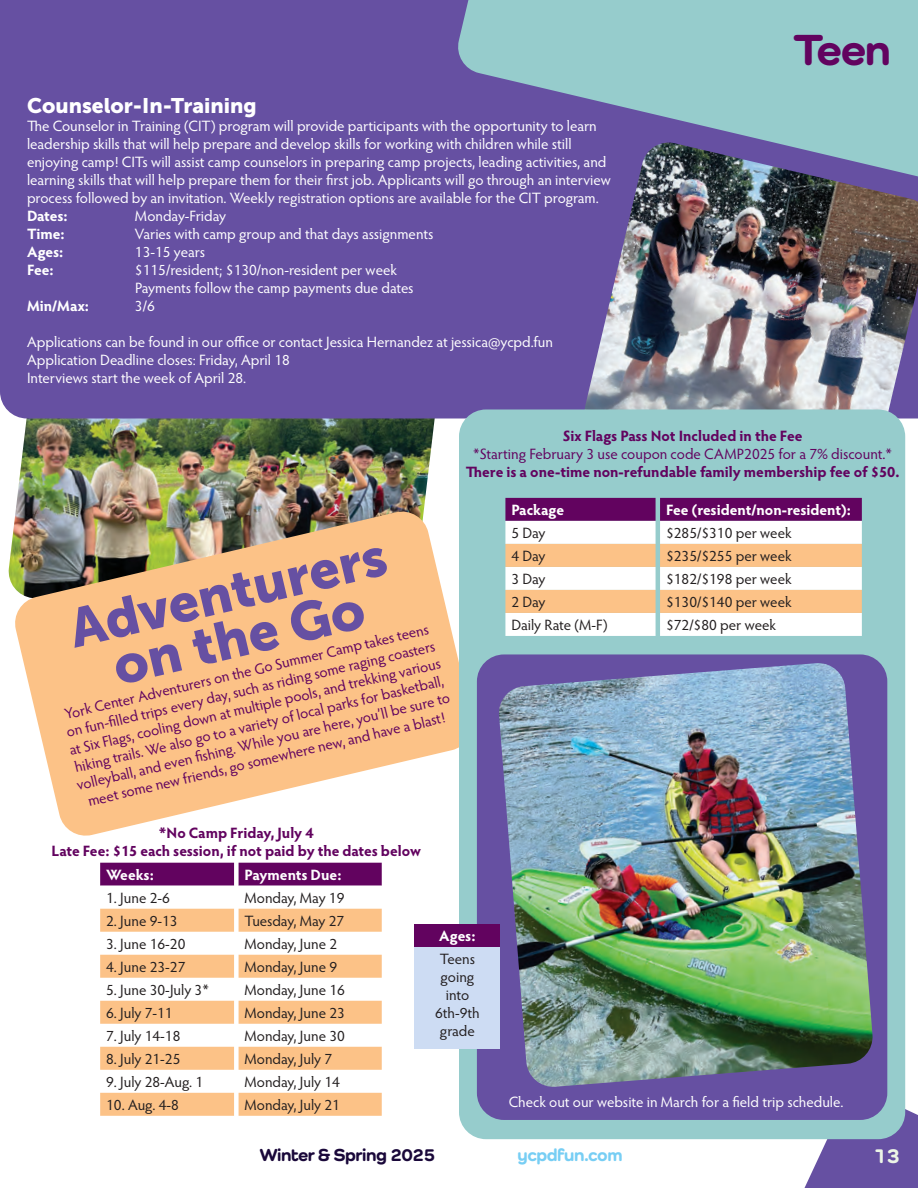
<style>
.page{position:relative;width:918px;height:1188px;background:#fff}
.page>*{position:absolute;margin:0;border:0;box-sizing:border-box;transform-origin:0 0}
.t1{font:54px "Museo Sans 900";color:#6650a2}
.t2{font:800 45px "Como";color:#62035f}
.t3{font:21px "Museo Sans 900";color:#fff}
.t4{font:800 21px "Como";color:#ecf5e6}
.t5{font:800 18px "Como";letter-spacing:-.025em;color:#1a083a}
.t6{font:800 18px "Como";letter-spacing:-.025em;color:#77cef4}
.t7{font:15px/18px "Hypatia Sans Pro";color:#fff}
.No_Spacing{font:15px/18px "Hypatia Sans Pro";color:#62035f;text-align:center}
.No_Spacing-2{font:15px "Hypatia Sans Pro";color:#231f20}
.No_Spacing-3{font:700 15px "Hypatia Sans Pro";color:#62035f}
.No_Spacing-4{font:700 15px "Hypatia Sans Pro";color:#fff}
</style>
<div class="page">
<svg style="left:766px;top:1090px;width:152px;height:98px"></svg>
<img style="left:8px;top:419px;width:427px;height:165px">
<svg style="left:12px;top:509px;width:447px;height:327px;fill:#fcc287"></svg>
<div style="left:0;top:0;width:582px;height:419px;background:#6650a2"></div>
<img style="left:582px;top:181px;width:336px;height:316px">
<div style="left:459px;top:410px;width:446px;height:729px;background:#96cccc;border-radius:27px"></div>
<div style="left:100px;top:863px;width:282px;height:23px;background:#62035f"></div>
<svg style="left:100px;top:908px;width:282px;height:1px"></svg>
<svg style="left:100px;top:909px;width:282px;height:207px;fill:#fcc287"></svg>
<svg style="left:505px;top:498px;width:357px;height:138px;background:#e2c0bc"></svg>
<svg style="left:455px;top:0;width:463px;height:181px;background:#84a3ba"></svg>
<div style="left:477px;top:654px;width:410px;height:466px;background:#6650a2;border-radius:27px"></div>
<img style="left:499px;top:663px;width:374px;height:424px">
<div style="left:414px;top:924px;width:86px;height:23px;background:#62035f"></div>
<div style="left:414px;top:947px;width:86px;height:102px;background:#cddcf3"></div>
<p class="t3" style="left:27px;top:94px;width:231px">Counselor-In-Training</p>
<p class="t7" style="left:27px;top:116px;width:585px">The Counselor in Training (CIT) program will provide participants with the opportunity to learn leadership skills that will help prepare and develop skills for working with children while still enjoying camp! CITs will assist camp counselors in preparing camp projects, leading activities, and learning skills that will help prepare them for their first job. Applicants will go through an interview process followed by an invitation. Weekly registration options are available for the CIT program.</p>
<p class="No_Spacing-4" style="left:27px;top:205px;width:42px">Dates:</p>
<p class="t7" style="left:135px;top:206px;width:93px">Monday-Friday</p>
<p class="No_Spacing-4" style="left:27px;top:223px;width:39px">Time:</p>
<p class="t7" style="left:135px;top:224px;width:300px">Varies with camp group and that days assignments</p>
<p class="No_Spacing-4" style="left:27px;top:241px;width:38px">Ages:</p>
<p class="t7" style="left:135px;top:242px;width:72px">13-15 years</p>
<p class="No_Spacing-4" style="left:27px;top:259px;width:28px">Fee:</p>
<p class="t7" style="left:135px;top:260px;width:264px">$115/resident; $130/non-resident per week</p>
<p class="t7" style="left:135px;top:278px;width:280px">Payments follow the camp payments due dates</p>
<p class="No_Spacing-4" style="left:27px;top:295px;width:64px">Min/Max:</p>
<p class="t7" style="left:135px;top:296px;width:21px">3/6</p>
<p class="t7" style="left:27px;top:332px;width:527px">Applications can be found in our office or contact Jessica Hernandez at jessica@ycpd.fun</p>
<p class="t7" style="left:27px;top:350px;width:264px">Application Deadline closes: Friday, April 18</p>
<p class="t7" style="left:27px;top:368px;width:221px">Interviews start the week of April 28.</p>
<p class="t2" style="left:794px;top:22px;width:99px">Teen</p>
<p class="t1" style="left:63px;top:599px;width:325px;rotate:-13deg">Adventurers</p>
<p class="t1" style="left:107px;top:637px;width:258px;rotate:-13deg">on the Go</p>
<p class="No_Spacing" style="left:58px;top:705px;width:384px;rotate:-13deg">York Center Adventurers on the Go Summer Camp takes teens on fun-fi lled trips every day, such as riding some raging coasters at Six Flags, cooling down at multiple pools, and trekking various hiking trails. We also go to a variety of local parks for basketball, volleyball, and even fi shing. While you are here, you’ll be sure to meet some new friends, go somewhere new, and have a blast!</p>
<p class="No_Spacing-3" style="left:159px;top:822px;width:156px">*No Camp Friday, July 4</p>
<p class="No_Spacing-3" style="left:52px;top:840px;width:371px">Late Fee: $15 each session, if not paid by the dates below</p>
<p class="No_Spacing-3" style="left:563px;top:425px;width:241px">Six Flags Pass Not Included in the Fee</p>
<p class="No_Spacing" style="left:473px;top:444px;width:420px">*Starting February 3 use coupon code CAMP2025 for a 7% discount.*</p>
<p class="No_Spacing-3" style="left:466px;top:461px;width:435px">There is a one-time non-refundable family membership fee of $50.</p>
<p class="No_Spacing-4" style="left:511px;top:499px;width:54px">Package</p>
<p class="No_Spacing-4" style="left:666px;top:499px;width:186px">Fee (resident/non-resident):</p>
<p class="No_Spacing-2" style="left:511px;top:523px;width:36px">5 Day</p>
<p class="No_Spacing-2" style="left:666px;top:523px;width:127px">$285/$310 per week</p>
<p class="No_Spacing-2" style="left:511px;top:546px;width:36px">4 Day</p>
<p class="No_Spacing-2" style="left:666px;top:546px;width:127px">$235/$255 per week</p>
<p class="No_Spacing-2" style="left:511px;top:569px;width:36px">3 Day</p>
<p class="No_Spacing-2" style="left:666px;top:569px;width:127px">$182/$198 per week</p>
<p class="No_Spacing-2" style="left:511px;top:592px;width:36px">2 Day</p>
<p class="No_Spacing-2" style="left:666px;top:592px;width:127px">$130/$140 per week</p>
<p class="No_Spacing-2" style="left:511px;top:615px;width:98px">Daily Rate (M-F)</p>
<p class="No_Spacing-2" style="left:666px;top:615px;width:112px">$72/$80 per week</p>
<p class="No_Spacing-4" style="left:106px;top:864px;width:49px">Weeks:</p>
<p class="No_Spacing-4" style="left:245px;top:864px;width:98px">Payments Due:</p>
<p class="No_Spacing-2" style="left:106px;top:888px;width:65px">1. June 2-6</p>
<p class="No_Spacing-2" style="left:245px;top:888px;width:101px">Monday, May 19</p>
<p class="No_Spacing-2" style="left:106px;top:911px;width:73px">2. June 9-13</p>
<p class="No_Spacing-2" style="left:245px;top:911px;width:101px">Tuesday, May 27</p>
<p class="No_Spacing-2" style="left:106px;top:934px;width:81px">3. June 16-20</p>
<p class="No_Spacing-2" style="left:245px;top:934px;width:94px">Monday, June 2</p>
<p class="No_Spacing-2" style="left:106px;top:957px;width:81px">4. June 23-27</p>
<p class="No_Spacing-2" style="left:245px;top:957px;width:94px">Monday, June 9</p>
<p class="No_Spacing-2" style="left:106px;top:980px;width:104px">5. June 30-July 3*</p>
<p class="No_Spacing-2" style="left:245px;top:980px;width:102px">Monday, June 16</p>
<p class="No_Spacing-2" style="left:106px;top:1003px;width:68px">6. July 7-11</p>
<p class="No_Spacing-2" style="left:245px;top:1003px;width:102px">Monday, June 23</p>
<p class="No_Spacing-2" style="left:106px;top:1026px;width:76px">7. July 14-18</p>
<p class="No_Spacing-2" style="left:245px;top:1026px;width:102px">Monday, June 30</p>
<p class="No_Spacing-2" style="left:106px;top:1049px;width:76px">8. July 21-25</p>
<p class="No_Spacing-2" style="left:245px;top:1049px;width:89px">Monday, July 7</p>
<p class="No_Spacing-2" style="left:106px;top:1072px;width:99px">9. July 28-Aug. 1</p>
<p class="No_Spacing-2" style="left:245px;top:1072px;width:97px">Monday, July 14</p>
<p class="No_Spacing-2" style="left:106px;top:1095px;width:74px">10. Aug. 4-8</p>
<p class="No_Spacing-2" style="left:245px;top:1095px;width:97px">Monday, July 21</p>
<p class="No_Spacing-4" style="left:439px;top:925px;width:38px">Ages:</p>
<p class="No_Spacing-2" style="left:440px;top:949px;width:37px">Teens</p>
<p class="No_Spacing-2" style="left:441px;top:967px;width:35px">going</p>
<p class="No_Spacing-2" style="left:446px;top:985px;width:25px">into</p>
<p class="No_Spacing-2" style="left:435px;top:1003px;width:46px">6th-9th</p>
<p class="No_Spacing-2" style="left:440px;top:1021px;width:36px">grade</p>
<p class="t7" style="left:509px;top:1093px;width:336px">Check out our website in March for a field trip schedule.</p>
<p class="t5" style="left:260px;top:1143px;width:177px">Winter &amp; Spring 2025</p>
<p class="t6" style="left:517px;top:1144px;width:107px">ycpdfun.com</p>
<h3 class="t4" style="left:873px;top:1142px;width:29px">13</h3>
</div>
